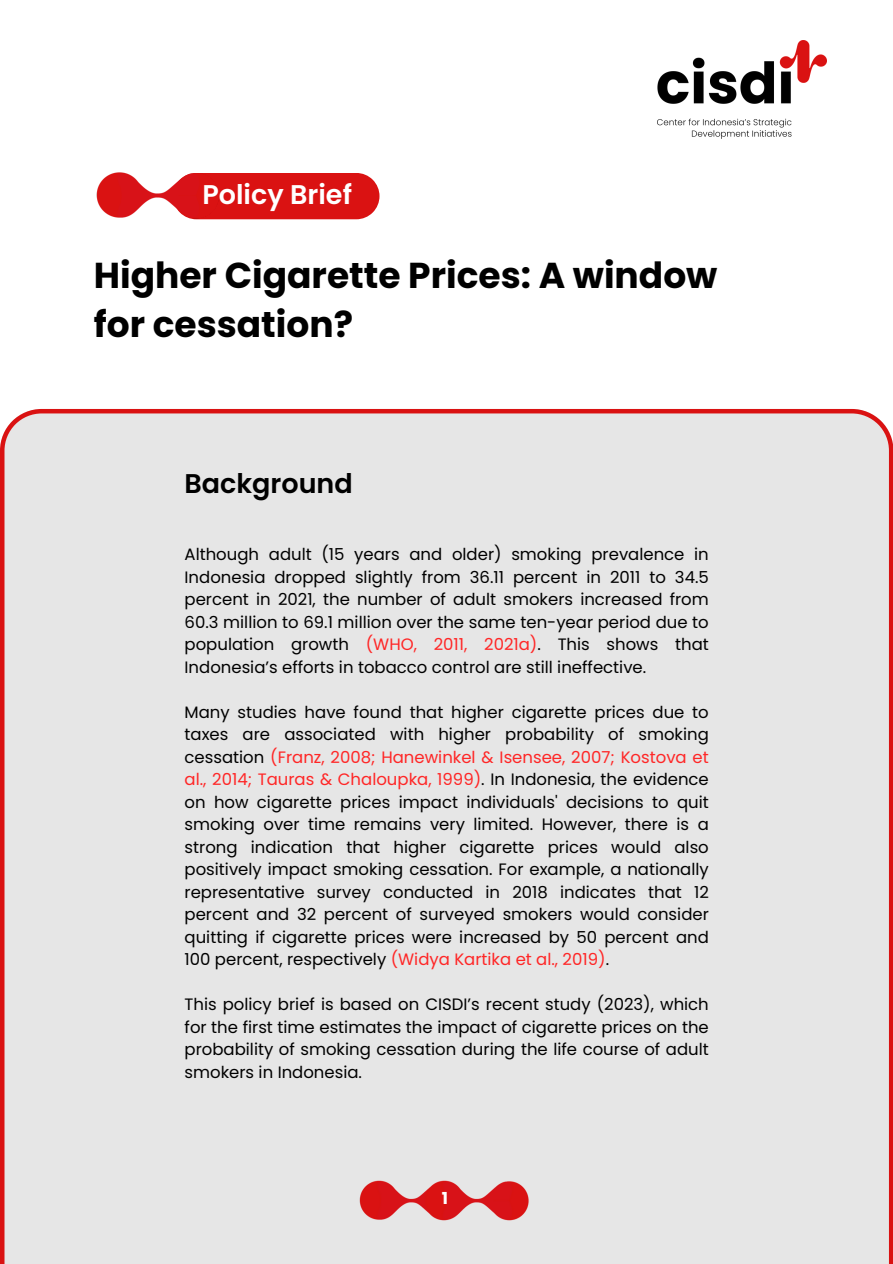
<style>
.page{position:relative;width:893px;height:1264px;background:#fff}
.page>*{position:absolute;margin:0;border:0;box-sizing:border-box;transform-origin:0 0}
.t1{font:700 36px/49.5px "Poppins";color:#000}
.t2{font:600 27px "Poppins";color:#fff}
.t3{font:600 27px "Poppins";color:#000}
.t4{font:16.5px/22.5px "Poppins";color:#000;text-align:justify}
.t5{font:700 16.5px "Poppins";color:#fff}
.s1{color:#ff2626}
</style>
<div class="page">
<div style="left:230px;top:173px;width:149px;height:46px;background:#da1212"></div>
<img style="left:96px;top:172px;width:134px;height:48px">
<div style="left:0;top:409px;width:892px;height:854px;background:#e6e6e6"></div>
<img style="left:357px;top:1171px;width:178px;height:56px">
<img style="left:657px;top:40px;width:169px;height:98px">
<h2 class="t2" style="left:202px;top:175px;width:151px">Policy Brief</h2>
<h2 class="t1" style="left:94px;top:250px;width:625px">Higher Cigarette Prices: A window for cessation?</h2>
<p class="t3" style="left:184px;top:465px;width:170px">Background</p>
<p class="t4" style="left:184px;top:543px;width:525px">Although adult (15 years and older) smoking prevalence in Indonesia dropped slightly from 36.11 percent in 2011 to 34.5 percent in 2021, the number of adult smokers increased from 60.3 million to 69.1 million over the same ten-year period due to population growth <span class="s1">(WHO, 2011, 2021a)</span>. This shows that Indonesia’s efforts in tobacco control are still ineffective.</p>
<p class="t4" style="left:184px;top:700px;width:525px">Many studies have found that higher cigarette prices due to taxes are associated with higher probability of smoking cessation <span class="s1">(Franz, 2008; Hanewinkel &amp; Isensee, 2007; Kostova et al., 2014; Tauras &amp; Chaloupka, 1999)</span>. In Indonesia, the evidence on how cigarette prices impact individuals' decisions to quit smoking over time remains very limited. However, there is a strong indication that higher cigarette prices would also positively impact smoking cessation. For example, a nationally representative survey conducted in 2018 indicates that 12 percent and 32 percent of surveyed smokers would consider quitting if cigarette prices were increased by 50 percent and 100 percent, respectively <span class="s1">(Widya Kartika et al., 2019)</span>.</p>
<p class="t4" style="left:184px;top:993px;width:525px">This policy brief is based on CISDI’s recent study (2023), which for the first time estimates the impact of cigarette prices on the probability of smoking cessation during the life course of adult smokers in Indonesia.</p>
<p class="t5" style="left:442px;top:1186px;width:8px">1</p>
</div>
